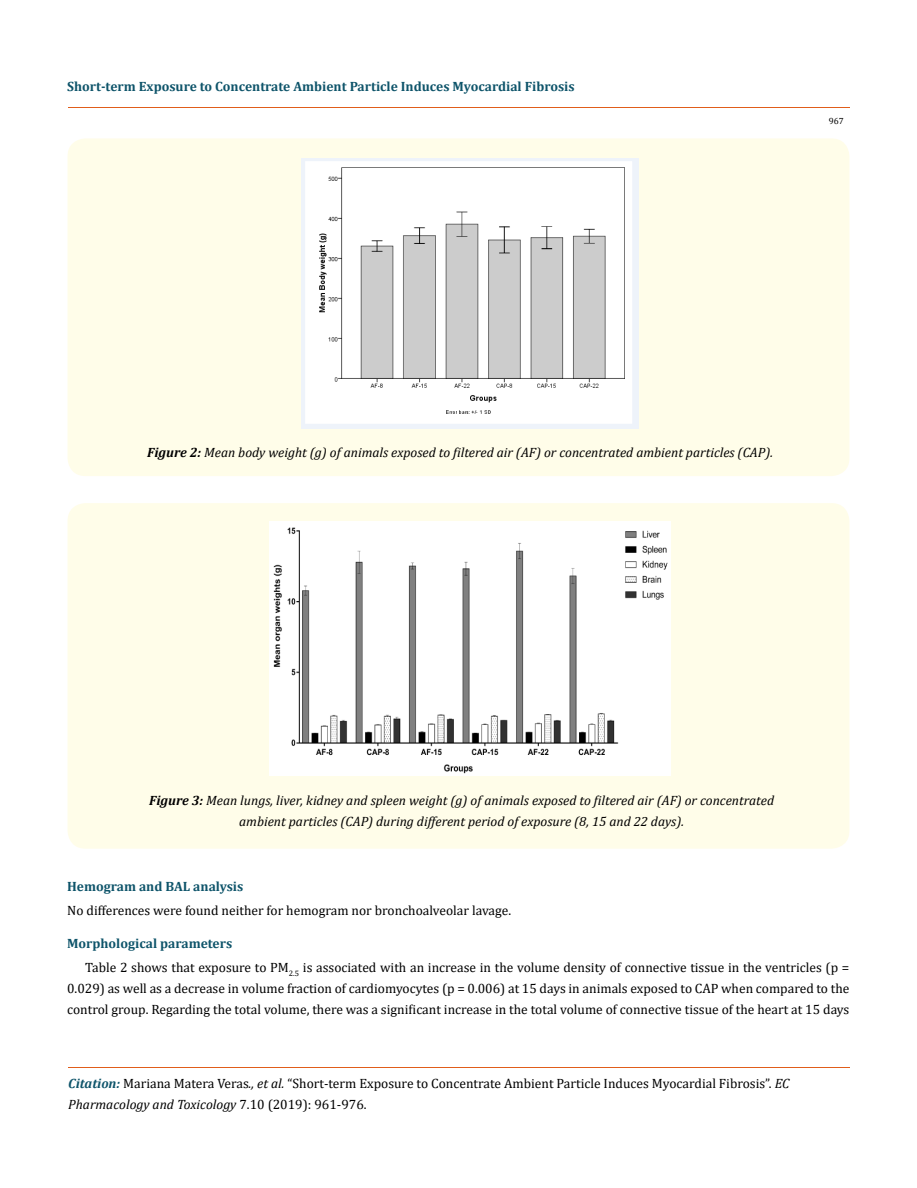
<style>
.page{position:relative;width:917px;height:1188px;background:#fff}
.page>*{position:absolute;margin:0;border:0;box-sizing:border-box;transform-origin:0 0}
.t1{font:13.5px/21px "Cambria";color:#000}
.t2{font:italic 13.5px/21px "Cambria";color:#000;text-align:center}
.t3{font:700 13.5px "Cambria";color:#0e546a}
.t4{font:9px "Cambria";color:#000}
.s1{font-weight:700}
.s2{font-weight:700;color:#0e546a}
.s3{font-weight:700;font-style:italic;color:#0e546a}
.s4{font-style:italic}
</style>
<div class="page">
<hr style="left:68px;top:108px;width:781px;height:1px;background:#e05d1a">
<hr style="left:68px;top:1067px;width:781px;height:1px;background:#e05d1a">
<div style="left:68px;top:138px;width:781px;height:338px;background:#fffde9;border-radius:18px"></div>
<img style="left:301px;top:159px;width:337px;height:269px">
<div style="left:68px;top:503px;width:781px;height:346px;background:#fffde9;border-radius:18px"></div>
<img style="left:269px;top:521px;width:401px;height:254px">
<p class="t3" style="left:67px;top:77px;width:509px">Short-term Exposure to Concentrate Ambient Particle Induces Myocardial Fibrosis</p>
<p class="t4" style="left:828px;top:116px;width:16px">967</p>
<p class="t2" style="left:147px;top:441px;width:627px"><span class="s1">Figure 2:</span> Mean body weight (g) of animals exposed to filtered air (AF) or concentrated ambient particles (CAP).</p>
<p class="t2" style="left:149px;top:789px;width:626px"><span class="s1">Figure 3:</span> Mean lungs, liver, kidney and spleen weight (g) of animals exposed to filtered air (AF) or concentrated ambient particles (CAP) during different period of exposure (8, 15 and 22 days).</p>
<p class="t3" style="left:67px;top:876px;width:178px">Hemogram and BAL analysis</p>
<p class="t1" style="left:67px;top:899px;width:445px">No differences were found neither for hemogram nor bronchoalveolar lavage.</p>
<p class="t1" style="left:85px;top:931px;width:765px;line-height:24px;text-indent:-18px"><span class="s2">Morphological parameters<br></span>Table 2 shows that exposure to PM<sub>2.5</sub> is associated with an increase in the volume density of connective tissue in the ventricles (p =</p>
<p class="t1" style="left:67px;top:977px;width:783px">0.029) as well as a decrease in volume fraction of cardiomyocytes (p = 0.006) at 15 days in animals exposed to CAP when compared to the control group. Regarding the total volume, there was a significant increase in the total volume of connective tissue of the heart at 15 days</p>
<p class="t1" style="left:68px;top:1073px;width:722px"><span class="s3">Citation:</span> Mariana Matera Veras<span class="s4">., et al.</span> “Short-term Exposure to Concentrate Ambient Particle Induces Myocardial Fibrosis”. <span class="s4">EC<br>Pharmacology and Toxicology</span> 7.10 (2019): 961-976.</p>
</div>
